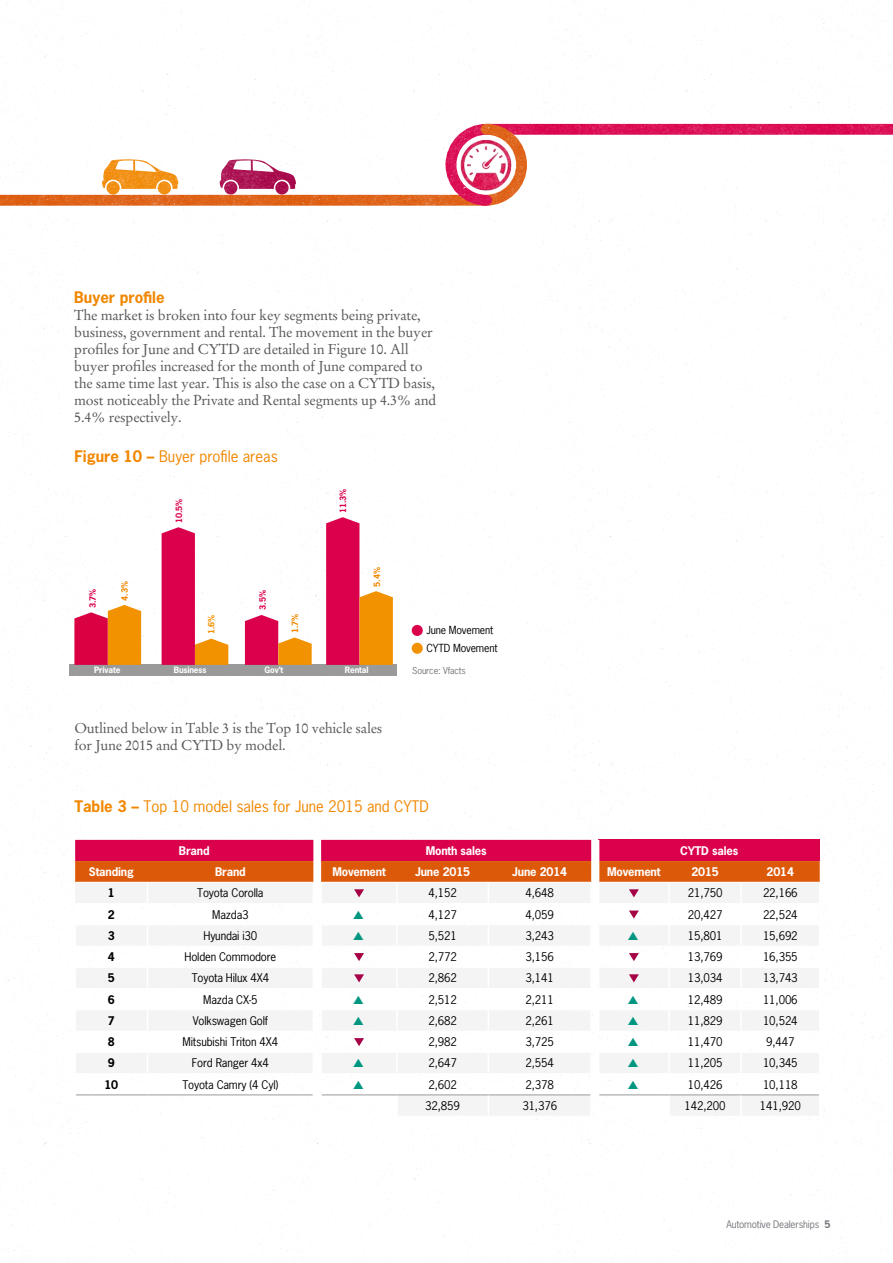
<style>
.page{position:relative;width:893px;height:1263px;background:#fff}
.page>*{position:absolute;margin:0;border:0;box-sizing:border-box;transform-origin:0 0}
.t1{font:15px "News Gothic Std";color:#f18700}
.t2{font:700 15px "News Gothic Std";color:#f18700}
.t3{font:14.25px/17.1px "Stempel Garamond LT Std";letter-spacing:-.015em;color:#575756}
.t4{font:12.75px "Arrow 7";color:#00967f}
.t5{font:11.25px "News Gothic Std";letter-spacing:-.015em;color:#000}
.t6{font:700 11.25px "News Gothic Std";letter-spacing:-.015em;color:#fff}
.t7{font:700 11.25px "News Gothic Std";color:#000}
.t8{font:10.5px/18px "News Gothic Std";letter-spacing:-.015em;color:#000}
.t9{font:9.75px "News Gothic Std";letter-spacing:-.015em;color:#75767c}
.t10{font:9px "News Gothic Std";letter-spacing:-.015em;color:#75767c}
.t11{font:700 8.25px "News Gothic Std";letter-spacing:-.015em;color:#fff}
.t12{font:700 8.25px "News Gothic Std";color:#da004c}
.t13{font:700 8.25px "News Gothic Std";color:#f18700}
.t14{font:700 8.25px "News Gothic Std";color:#f39200}
.s1{font-weight:700}
</style>
<div class="page">
<img style="left:0;top:1px;width:893px;height:1261px">
<div style="left:70px;top:665px;width:327px;height:11px;background:#9b9a9a"></div>
<div style="left:412px;top:625px;width:11px;height:11px;background:#da004c;border-radius:50%"></div>
<div style="left:412px;top:643px;width:11px;height:11px;background:#f39200;border-radius:50%"></div>
<hr style="left:74px;top:1009px;width:73px;height:1px;background:#fff">
<hr style="left:74px;top:1031px;width:73px;height:1px;background:#fff">
<hr style="left:74px;top:1010px;width:2px;height:21px;background:#fff">
<hr style="left:74px;top:1095px;width:2px;height:21px;background:#fff">
<hr style="left:74px;top:1116px;width:74px;height:1px;background:#fff">
<hr style="left:74px;top:925px;width:2px;height:21px;background:#fff">
<hr style="left:74px;top:924px;width:74px;height:1px;background:#fff">
<hr style="left:74px;top:946px;width:74px;height:1px;background:#fff">
<hr style="left:74px;top:968px;width:2px;height:20px;background:#fff">
<hr style="left:74px;top:967px;width:74px;height:1px;background:#fff">
<hr style="left:74px;top:988px;width:74px;height:1px;background:#fff">
<hr style="left:74px;top:1053px;width:2px;height:21px;background:#fff">
<hr style="left:74px;top:1052px;width:74px;height:1px;background:#fff">
<hr style="left:74px;top:1074px;width:2px;height:21px;background:#fff">
<svg style="left:75px;top:840px;width:745px;height:277px"></svg>
<svg style="left:245px;top:615px;width:67px;height:50px"></svg>
<svg style="left:162px;top:527px;width:66px;height:138px"></svg>
<svg style="left:326px;top:517px;width:67px;height:148px"></svg>
<svg style="left:74px;top:605px;width:67px;height:60px;background:#e9633a"></svg>
<p class="t2" style="left:74px;top:287px;width:92px">Buyer profile</p>
<p class="t3" style="left:74px;top:306px;width:364px">The market is broken into four key segments being private, business, government and rental. The movement in the buyer profiles for June and CYTD are detailed in Figure 10. All buyer profiles increased for the month of June compared to the same time last year. This is also the case on a CYTD basis, most noticeably the Private and Rental segments up 4.3% and 5.4% respectively.</p>
<p class="t1" style="left:74px;top:447px;width:205px"><span class="s1">Figure 10 –</span> Buyer profile areas</p>
<p class="t12" style="left:87px;top:608px;width:21px;rotate:-90deg">3.7%</p>
<p class="t13" style="left:119px;top:601px;width:21px;rotate:-90deg">4.3%</p>
<p class="t12" style="left:174px;top:523px;width:26px;rotate:-90deg">10.5%</p>
<p class="t14" style="left:206px;top:634px;width:21px;rotate:-90deg">1.6%</p>
<p class="t12" style="left:257px;top:610px;width:21px;rotate:-90deg">3.5%</p>
<p class="t13" style="left:290px;top:633px;width:21px;rotate:-90deg">1.7%</p>
<p class="t12" style="left:337px;top:513px;width:26px;rotate:-90deg">11.3%</p>
<p class="t13" style="left:371px;top:587px;width:21px;rotate:-90deg">5.4%</p>
<p class="t11" style="left:94px;top:665px;width:28px">Private</p>
<p class="t11" style="left:174px;top:665px;width:34px">Business</p>
<p class="t11" style="left:265px;top:665px;width:20px">Gov’t</p>
<p class="t11" style="left:345px;top:665px;width:25px">Rental</p>
<p class="t3" style="left:74px;top:719px;width:309px">Outlined below in Table 3 is the Top 10 vehicle sales for June 2015 and CYTD by model.</p>
<p class="t8" style="left:427px;top:621px;width:72px">June Movement<br>CYTD Movement</p>
<p class="t10" style="left:412px;top:664px;width:55px">Source: Vfacts</p>
<p class="t1" style="left:74px;top:796px;width:356px"><span class="s1">Table 3 –</span> Top 10 model sales for June 2015 and CYTD</p>
<p class="t6" style="left:179px;top:843px;width:32px">Brand</p>
<p class="t6" style="left:426px;top:843px;width:62px">Month sales</p>
<p class="t6" style="left:680px;top:843px;width:59px">CYTD sales</p>
<p class="t6" style="left:89px;top:864px;width:46px">Standing</p>
<p class="t6" style="left:215px;top:864px;width:32px">Brand</p>
<p class="t6" style="left:332px;top:864px;width:55px">Movement</p>
<p class="t6" style="left:415px;top:864px;width:57px">June 2015</p>
<p class="t6" style="left:512px;top:864px;width:57px">June 2014</p>
<p class="t6" style="left:607px;top:864px;width:55px">Movement</p>
<p class="t6" style="left:691px;top:864px;width:29px">2015</p>
<p class="t6" style="left:767px;top:864px;width:29px">2014</p>
<p class="t7" style="left:108px;top:885px;width:8px">1</p>
<p class="t5" style="left:197px;top:886px;width:68px">Toyota Corolla</p>
<p class="t5" style="left:428px;top:886px;width:30px">4,152</p>
<p class="t5" style="left:525px;top:886px;width:30px">4,648</p>
<p class="t5" style="left:688px;top:886px;width:36px">21,750</p>
<p class="t5" style="left:763px;top:886px;width:36px">22,166</p>
<p class="t7" style="left:108px;top:907px;width:8px">2</p>
<p class="t5" style="left:212px;top:907px;width:38px">Mazda3</p>
<p class="t4" style="left:353px;top:907px;width:13px">J</p>
<p class="t5" style="left:428px;top:907px;width:30px">4,127</p>
<p class="t5" style="left:525px;top:907px;width:30px">4,059</p>
<p class="t5" style="left:688px;top:907px;width:36px">20,427</p>
<p class="t5" style="left:763px;top:907px;width:36px">22,524</p>
<p class="t7" style="left:108px;top:928px;width:8px">3</p>
<p class="t5" style="left:204px;top:928px;width:55px">Hyundai i30</p>
<p class="t4" style="left:353px;top:928px;width:13px">J</p>
<p class="t5" style="left:428px;top:928px;width:30px">5,521</p>
<p class="t5" style="left:525px;top:928px;width:30px">3,243</p>
<p class="t4" style="left:628px;top:928px;width:13px">J</p>
<p class="t5" style="left:688px;top:928px;width:36px">15,801</p>
<p class="t5" style="left:763px;top:928px;width:36px">15,692</p>
<p class="t7" style="left:108px;top:949px;width:8px">4</p>
<p class="t5" style="left:185px;top:949px;width:93px">Holden Commodore</p>
<p class="t5" style="left:428px;top:949px;width:30px">2,772</p>
<p class="t5" style="left:525px;top:949px;width:30px">3,156</p>
<p class="t5" style="left:688px;top:949px;width:36px">13,769</p>
<p class="t5" style="left:763px;top:949px;width:36px">16,355</p>
<p class="t7" style="left:108px;top:971px;width:8px">5</p>
<p class="t5" style="left:192px;top:971px;width:79px">Toyota Hilux 4X4</p>
<p class="t5" style="left:428px;top:971px;width:30px">2,862</p>
<p class="t5" style="left:525px;top:971px;width:30px">3,141</p>
<p class="t5" style="left:688px;top:971px;width:36px">13,034</p>
<p class="t5" style="left:763px;top:971px;width:36px">13,743</p>
<p class="t7" style="left:108px;top:992px;width:8px">6</p>
<p class="t5" style="left:203px;top:992px;width:56px">Mazda CX-5</p>
<p class="t4" style="left:353px;top:992px;width:13px">J</p>
<p class="t5" style="left:428px;top:992px;width:30px">2,512</p>
<p class="t5" style="left:525px;top:992px;width:30px">2,211</p>
<p class="t4" style="left:628px;top:992px;width:13px">J</p>
<p class="t5" style="left:688px;top:992px;width:36px">12,489</p>
<p class="t5" style="left:763px;top:992px;width:36px">11,006</p>
<p class="t7" style="left:108px;top:1013px;width:8px">7</p>
<p class="t5" style="left:193px;top:1013px;width:77px">Volkswagen Golf</p>
<p class="t4" style="left:353px;top:1013px;width:13px">J</p>
<p class="t5" style="left:428px;top:1013px;width:30px">2,682</p>
<p class="t5" style="left:525px;top:1013px;width:30px">2,261</p>
<p class="t4" style="left:628px;top:1013px;width:13px">J</p>
<p class="t5" style="left:688px;top:1013px;width:36px">11,829</p>
<p class="t5" style="left:763px;top:1013px;width:36px">10,524</p>
<p class="t7" style="left:108px;top:1034px;width:8px">8</p>
<p class="t5" style="left:183px;top:1035px;width:97px">Mitsubishi Triton 4X4</p>
<p class="t5" style="left:428px;top:1035px;width:30px">2,982</p>
<p class="t5" style="left:525px;top:1035px;width:30px">3,725</p>
<p class="t4" style="left:628px;top:1034px;width:13px">J</p>
<p class="t5" style="left:688px;top:1035px;width:36px">11,470</p>
<p class="t5" style="left:766px;top:1035px;width:30px">9,447</p>
<p class="t7" style="left:108px;top:1056px;width:8px">9</p>
<p class="t5" style="left:192px;top:1056px;width:79px">Ford Ranger 4x4</p>
<p class="t4" style="left:353px;top:1055px;width:13px">J</p>
<p class="t5" style="left:428px;top:1056px;width:30px">2,647</p>
<p class="t5" style="left:525px;top:1056px;width:30px">2,554</p>
<p class="t4" style="left:628px;top:1055px;width:13px">J</p>
<p class="t5" style="left:688px;top:1056px;width:36px">11,205</p>
<p class="t5" style="left:763px;top:1056px;width:36px">10,345</p>
<p class="t7" style="left:104px;top:1077px;width:15px">10</p>
<p class="t5" style="left:182px;top:1077px;width:98px">Toyota Camry (4 Cyl)</p>
<p class="t4" style="left:353px;top:1077px;width:13px">J</p>
<p class="t5" style="left:428px;top:1077px;width:30px">2,602</p>
<p class="t5" style="left:525px;top:1077px;width:30px">2,378</p>
<p class="t4" style="left:628px;top:1077px;width:13px">J</p>
<p class="t5" style="left:688px;top:1077px;width:36px">10,426</p>
<p class="t5" style="left:763px;top:1077px;width:36px">10,118</p>
<p class="t5" style="left:425px;top:1098px;width:36px">32,859</p>
<p class="t5" style="left:522px;top:1098px;width:36px">31,376</p>
<p class="t5" style="left:685px;top:1098px;width:43px">142,200</p>
<p class="t5" style="left:760px;top:1098px;width:43px">141,920</p>
<p class="t9" style="left:726px;top:1218px;width:106px">Automotive Dealerships <span class="s1">5</span></p>
</div>
